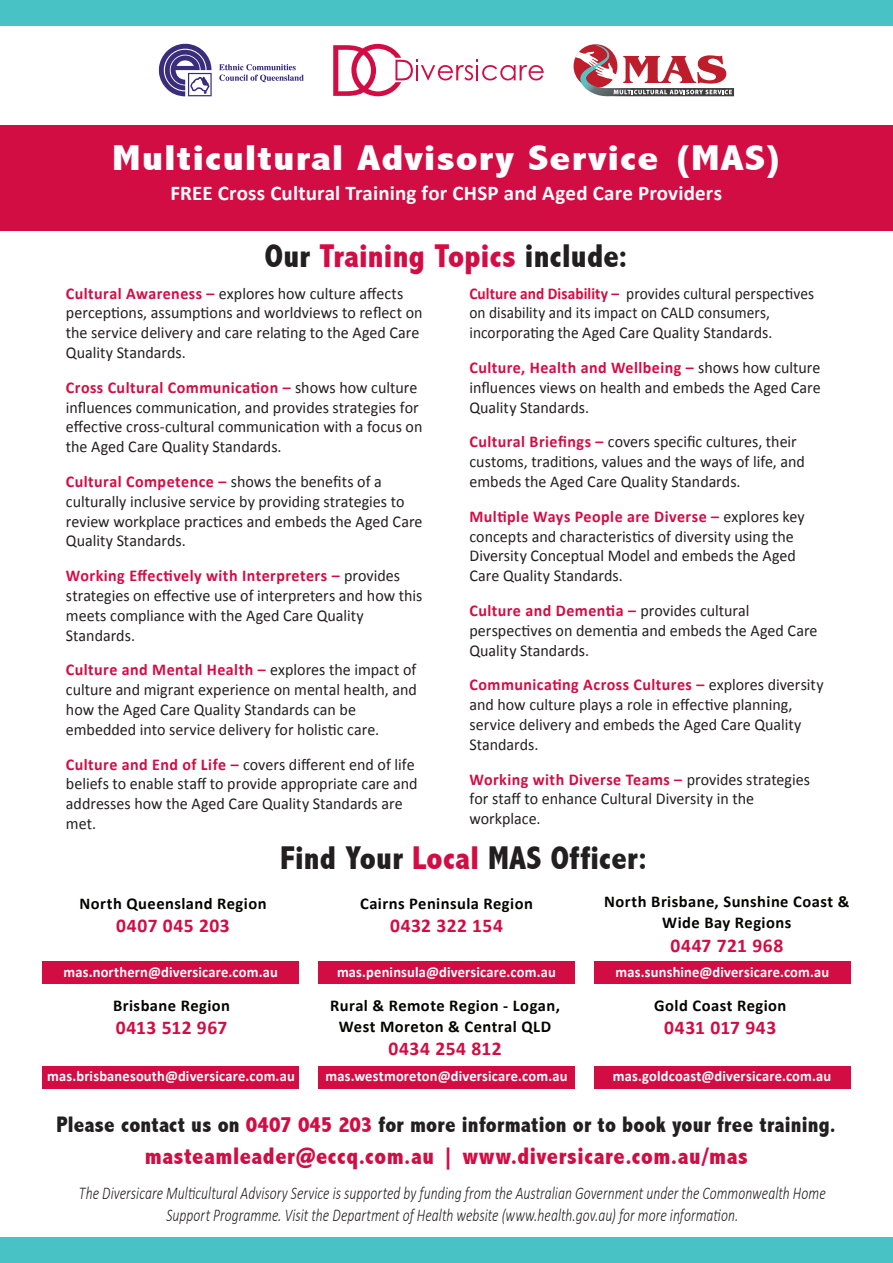
<style>
.page{position:relative;width:893px;height:1263px;background:#fff}
.page>*{position:absolute;margin:0;border:0;box-sizing:border-box;transform-origin:0 0}
.t1{font:800 condensed 36px "Abadi";letter-spacing:.02em;color:#fff;scale:1.25 1}
.t2{font:800 condensed 33px "Abadi";letter-spacing:.01em;color:#d20d44}
.t3{font:800 condensed 33px "Abadi";letter-spacing:.01em;color:#231f20}
.t4{font:800 condensed 24px "Abadi";letter-spacing:.025em;color:#d20d44}
.t5{font:800 condensed 22.5px "Abadi";letter-spacing:.01em;color:#231f20}
.t6{font:700 21px "Calibri";letter-spacing:.01em;color:#fff}
.t7{font:700 19.5px "Calibri";letter-spacing:.025em;color:#d20d44}
.t8{font:italic 300 18px/21.6px "Calibri";letter-spacing:.005em;color:#231f20;text-align:center;scale:.76 1}
.t9{font:16.5px/19.8px "Calibri";color:#231f20}
.t10{font:700 16.5px/21px "Calibri";letter-spacing:.025em;color:#040503;text-align:center}
.t11{font:16.5px/19.8px "Calibri";color:#231f20;scale:.93 1}
.t12{font:700 15px "Calibri";letter-spacing:.01em;color:#fff}
.s1{color:#231f20}
.s2{font-weight:700;color:#d20d44}
.s3{color:#d20d44}
</style>
<div class="page">
<div style="left:0;top:0;width:893px;height:26px;background:#48c2c4"></div>
<div style="left:0;top:125px;width:892px;height:105px;background:#d20d44"></div>
<div style="left:43px;top:961px;width:256px;height:23px;background:#d20d44"></div>
<div style="left:318px;top:961px;width:257px;height:23px;background:#d20d44"></div>
<div style="left:594px;top:961px;width:256px;height:23px;background:#d20d44"></div>
<div style="left:43px;top:1066px;width:256px;height:22px;background:#d20d44"></div>
<div style="left:318px;top:1066px;width:257px;height:22px;background:#d20d44"></div>
<div style="left:594px;top:1066px;width:256px;height:22px;background:#d20d44"></div>
<div style="left:0;top:1237px;width:893px;height:26px;background:#48c2c4"></div>
<svg style="left:219px;top:64px;width:85px;height:19px"></svg>
<svg style="left:159px;top:44px;width:53px;height:52px"></svg>
<svg style="left:333px;top:44px;width:211px;height:52px"></svg>
<svg style="left:574px;top:44px;width:160px;height:52px"></svg>
<h1 class="t1" style="left:112px;top:137px;width:539px">Multicultural Advisory Service (MAS)</h1>
<p class="t6" style="left:171px;top:179px;width:553px">FREE Cross Cultural Training for CHSP and Aged Care Providers</p>
<h2 class="t2" style="left:265px;top:237px;width:365px"><span class="s1">Our</span> Training Topics <span class="s1">include:</span></h2>
<p class="t9" style="left:66px;top:283px;width:358px"><span class="s2">Cultural Awareness –</span> explores how culture affects perceptions, assumptions and worldviews to reflect on the service delivery and care relating to the Aged Care Quality Standards.</p>
<p class="t9" style="left:66px;top:377px;width:358px"><span class="s2">Cross Cultural Communication –</span> shows how culture influences communication, and provides strategies for effective cross-cultural communication with a focus on the Aged Care Quality Standards.</p>
<p class="t9" style="left:66px;top:472px;width:358px"><span class="s2">Cultural Competence –</span> shows the benefits of a culturally inclusive service by providing strategies to review workplace practices and embeds the Aged Care Quality Standards.</p>
<p class="t9" style="left:66px;top:566px;width:358px"><span class="s2">Working Effectively with Interpreters –</span> provides strategies on effective use of interpreters and how this meets compliance with the Aged Care Quality Standards.</p>
<p class="t9" style="left:66px;top:660px;width:352px"><span class="s2">Culture and Mental Health –</span> explores the impact of culture and migrant experience on mental health, and how the Aged Care Quality Standards can be embedded into service delivery for holistic care.</p>
<p class="t9" style="left:66px;top:754px;width:353px"><span class="s2">Culture and End of Life –</span> covers different end of life beliefs to enable staff to provide appropriate care and addresses how the Aged Care Quality Standards are met.</p>
<p class="t11" style="left:469px;top:283px;width:372px"><span class="s2">Culture and Disability –</span> provides cultural perspectives on disability and its impact on CALD consumers, incorporating the Aged Care Quality Standards.</p>
<p class="t9" style="left:469px;top:358px;width:353px;text-align:justify"><span class="s2">Culture, Health and Wellbeing –</span> shows how culture influences views on health and embeds the Aged Care Quality Standards.</p>
<p class="t9" style="left:469px;top:432px;width:337px"><span class="s2">Cultural Briefings –</span> covers specific cultures, their customs, traditions, values and the ways of life, and embeds the Aged Care Quality Standards.</p>
<p class="t9" style="left:469px;top:506px;width:337px"><span class="s2">Multiple Ways People are Diverse –</span> explores key concepts and characteristics of diversity using the Diversity Conceptual Model and embeds the Aged Care Quality Standards.</p>
<p class="t9" style="left:469px;top:601px;width:350px"><span class="s2">Culture and Dementia –</span> provides cultural perspectives on dementia and embeds the Aged Care<br>Quality Standards.</p>
<p class="t9" style="left:469px;top:675px;width:356px"><span class="s2">Communicating Across Cultures –</span> explores diversity and how culture plays a role in effective planning, service delivery and embeds the Aged Care Quality Standards.</p>
<p class="t9" style="left:469px;top:769px;width:342px"><span class="s2">Working with Diverse Teams –</span> provides strategies for staff to enhance Cultural Diversity in the workplace.</p>
<p class="t10" style="left:79px;top:893px;width:189px">North Queensland Region</p>
<p class="t7" style="left:116px;top:913px;width:115px">0407 045 203</p>
<h2 class="t3" style="left:280px;top:838px;width:369px">Find Your <span class="s3">Local</span> MAS Officer:</h2>
<p class="t10" style="left:360px;top:893px;width:174px">Cairns Peninsula Region</p>
<p class="t7" style="left:390px;top:913px;width:114px">0432 322 154</p>
<p class="t10" style="left:604px;top:891px;width:247px">North Brisbane, Sunshine Coast &amp;<br>Wide Bay Regions</p>
<p class="t7" style="left:670px;top:933px;width:114px">0447 721 968</p>
<p class="t12" style="left:63px;top:962px;width:216px">mas.northern@diversicare.com.au</p>
<p class="t10" style="left:113px;top:995px;width:118px">Brisbane Region</p>
<p class="t7" style="left:116px;top:1015px;width:113px">0413 512 967</p>
<p class="t12" style="left:337px;top:962px;width:220px">mas.peninsula@diversicare.com.au</p>
<p class="t10" style="left:330px;top:995px;width:231px">Rural &amp; Remote Region - Logan,<br>West Moreton &amp; Central QLD</p>
<p class="t7" style="left:388px;top:1036px;width:115px">0434 254 812</p>
<p class="t12" style="left:615px;top:962px;width:215px">mas.sunshine@diversicare.com.au</p>
<p class="t10" style="left:654px;top:995px;width:134px">Gold Coast Region</p>
<p class="t7" style="left:664px;top:1015px;width:113px">0431 017 943</p>
<p class="t12" style="left:47px;top:1067px;width:249px">mas.brisbanesouth@diversicare.com.au</p>
<h3 class="t5" style="left:56px;top:1112px;width:781px">Please contact us on <span class="s3">0407 045 203</span> for more information or to book your free training.</h3>
<p class="t12" style="left:326px;top:1067px;width:243px">mas.westmoreton@diversicare.com.au</p>
<p class="t12" style="left:613px;top:1067px;width:220px">mas.goldcoast@diversicare.com.au</p>
<h3 class="t4" style="left:145px;top:1142px;width:605px">masteamleader@eccq.com.au | www.diversicare.com.au/mas</h3>
<p class="t8" style="left:79px;top:1182px;width:984px">The Diversicare Multicultural Advisory Service is supported by funding from the Australian Government under the Commonwealth Home<br>Support Programme. Visit the Department of Health website (www.health.gov.au) for more information.</p>
</div>
